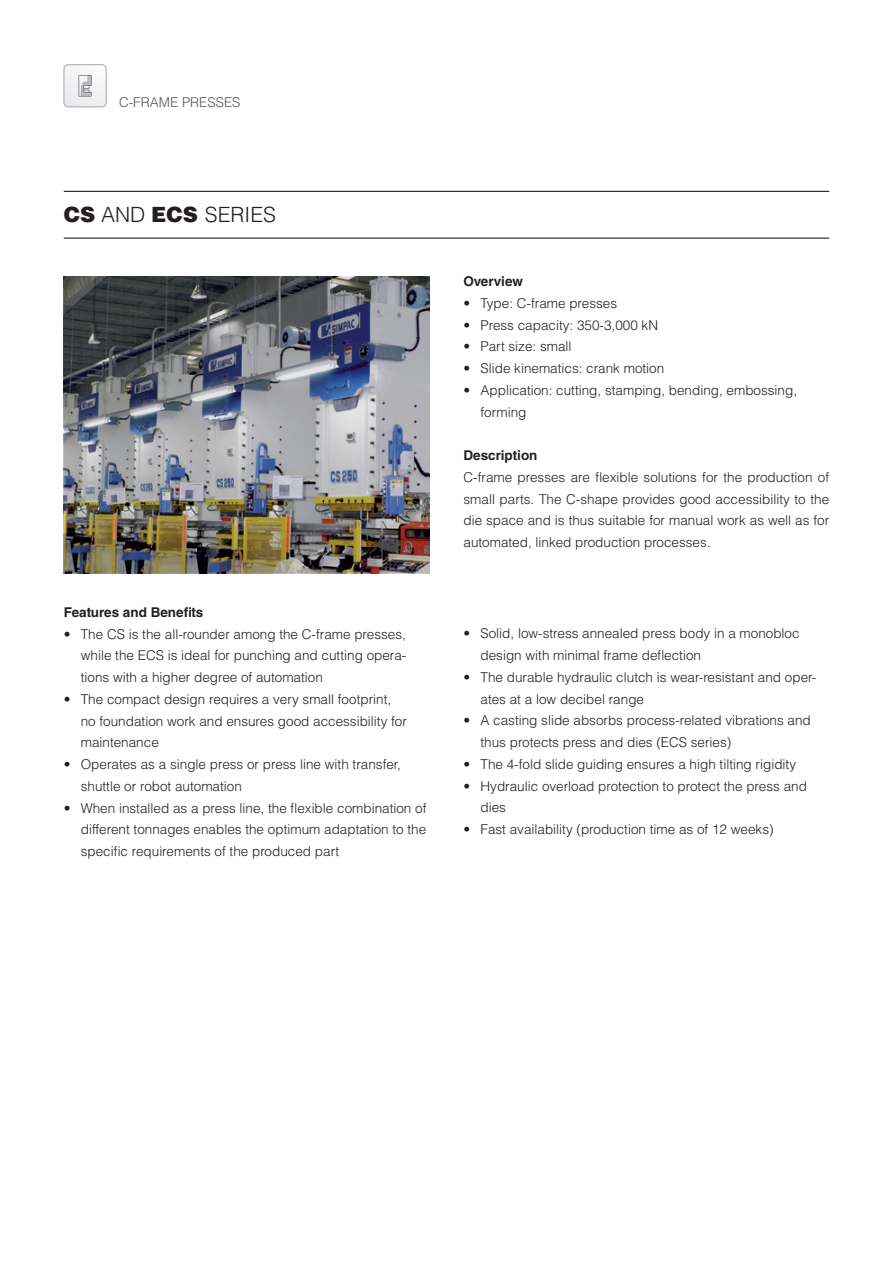
<style>
.page{position:relative;width:893px;height:1263px;background:#fff}
.page>*{position:absolute;margin:0;border:0;box-sizing:border-box;transform-origin:0 0}
.t1{font:300 21px "Helvetica LT Std";color:#231f20}
.t2{font:300 13.5px/21.8px "Helvetica LT Std";color:#231f20}
.t3{font:700 13.5px "Helvetica LT Std";color:#231f20}
.t4{font:300 13.5px "Helvetica LT Std";color:#57585a}
.s1{font-weight:900}
</style>
<div class="page">
<hr style="left:64px;top:191px;width:765px;height:1px;background:#231f20">
<hr style="left:64px;top:238px;width:765px;height:1px;background:#231f20">
<div style="left:64px;top:65px;width:42px;height:42px;background:#f2f2f3;border-radius:4px"></div>
<div style="left:64px;top:65px;width:42px;height:42px;border:1px solid #a8a9ad;border-radius:4px"></div>
<svg style="left:79px;top:75px;width:12px;height:21px"></svg>
<img style="left:64px;top:276px;width:365px;height:297px">
<p class="t4" style="left:119px;top:94px;width:123px">C-FRAME PRESSES</p>
<h1 class="t1" style="left:64px;top:202px;width:214px"><span class="s1">CS</span> AND <span class="s1">ECS</span> SERIES</h1>
<p class="t3" style="left:64px;top:604px;width:141px">Features and Benefits</p>
<p class="t2" style="left:81px;top:623px;width:327px;text-align:justify;text-indent:-17px">• The CS is the all-rounder among the C-frame presses, while the ECS is ideal for punching and cutting opera&shy;tions with a higher degree of automation</p>
<p class="t2" style="left:81px;top:688px;width:328px;text-indent:-17px">• The compact design requires a very small footprint, no foundation work and ensures good accessibility for maintenance</p>
<p class="t2" style="left:81px;top:753px;width:322px;text-indent:-17px">• Operates as a single press or press line with transfer, shuttle or robot automation</p>
<p class="t2" style="left:81px;top:797px;width:347px;text-align:justify;text-indent:-17px">• When installed as a press line, the flexible combination of different tonnages enables the optimum adaptation to the specific requirements of the produced part</p>
<p class="t3" style="left:463px;top:273px;width:61px">Overview</p>
<p class="t2" style="left:463px;top:292px;width:155px">• Type: C-frame presses</p>
<p class="t2" style="left:463px;top:314px;width:196px">• Press capacity: 350-3,000 kN</p>
<p class="t2" style="left:463px;top:336px;width:110px">• Part size: small</p>
<p class="t2" style="left:463px;top:357px;width:202px">• Slide kinematics: crank motion</p>
<p class="t2" style="left:480px;top:379px;width:318px;text-indent:-17px">• Application: cutting, stamping, bending, embossing, forming</p>
<p class="t3" style="left:463px;top:447px;width:76px">Description</p>
<p class="t2" style="left:463px;top:466px;width:367px;text-align:justify">C-frame presses are flexible solutions for the production of small parts. The C-shape provides good accessibility to the die space and is thus suitable for manual work as well as for automated, linked production processes.</p>
<p class="t2" style="left:480px;top:623px;width:321px;text-indent:-17px">• Solid, low-stress annealed press body in a monobloc design with minimal frame deflection</p>
<p class="t2" style="left:480px;top:666px;width:337px;text-indent:-17px">• The durable hydraulic clutch is wear-resistant and oper&shy;ates at a low decibel range</p>
<p class="t2" style="left:480px;top:710px;width:332px;text-indent:-17px">• A casting slide absorbs process-related vibrations and thus protects press and dies (ECS series)</p>
<p class="t2" style="left:463px;top:753px;width:334px">• The 4-fold slide guiding ensures a high tilting rigidity</p>
<p class="t2" style="left:480px;top:775px;width:328px;text-indent:-17px">• Hydraulic overload protection to protect the press and dies</p>
<p class="t2" style="left:463px;top:818px;width:312px">• Fast availability (production time as of 12 weeks)</p>
</div>
